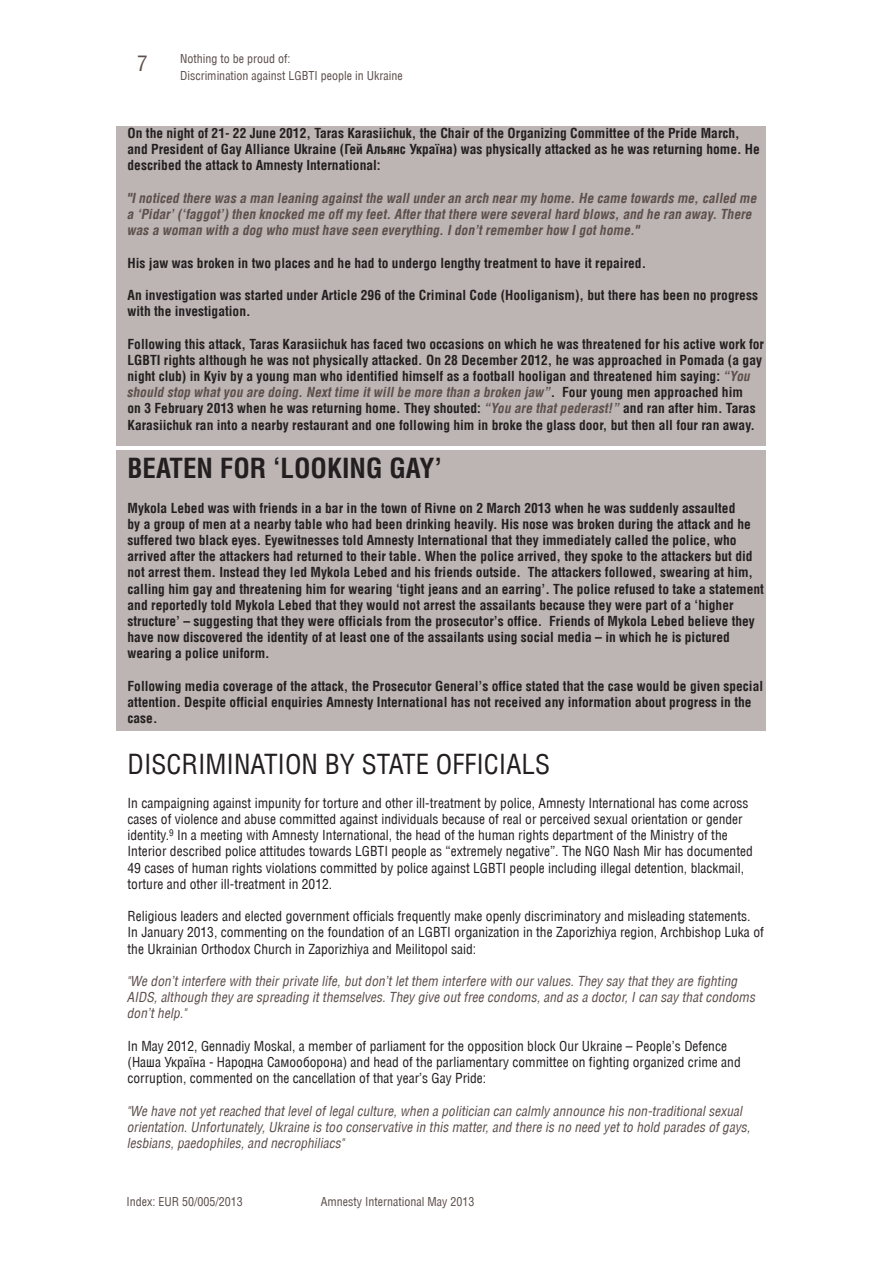
<style>
.page{position:relative;width:893px;height:1263px;background:#fff}
.page>*{position:absolute;margin:0;border:0;box-sizing:border-box;transform-origin:0 0}
.t1{font:27px "AG Letterica Condensed";color:#231f20}
.t2{font:700 27px "AG Letterica Condensed";color:#231f20}
.t3{font:21px "AG Letterica Condensed";color:#5d4f4b}
.осн{font:700 13.5px/16.2px "AG Letterica Condensed";color:#231f20}
.осн-2{font:13.5px/16.2px "AG Letterica Condensed";color:#231f20}
.цитата{font:italic 700 13.5px/16.2px "AG Letterica Condensed";color:#5d4f4b}
.цитата_тонк{font:italic 13.5px/16.2px "AG Letterica Condensed";color:#5d4f4b}
.цитата-2{font:italic 13.5px/16.2px "AG Letterica Condensed";color:#5d4f4b}
.t4{font:12px/16.2px "AG Letterica Condensed";color:#5d4f4b}
.s1{font-style:italic;color:#5d4f4b}
</style>
<div class="page">
<div style="left:116px;top:126px;width:649px;height:319px;background:#bdb5b3"></div>
<div style="left:116px;top:451px;width:649px;height:280px;background:#bdb5b3"></div>
<h2 class="t3" style="left:137px;top:51px;width:12px">7</h2>
<p class="t4" style="left:180px;top:51px;width:224px">Nothing to be proud of:<br>Discrimination against LGBTI people in Ukraine</p>
<p class="осн" style="left:128px;top:125px;width:634px">On the night of 21- 22 June 2012, Taras Karasiichuk, the Chair of the Organizing Committee of the Pride March, and President of Gay Alliance Ukraine (Гей Альянс Україна) was physically attacked as he was returning home. He described the attack to Amnesty International:</p>
<p class="цитата" style="left:128px;top:190px;width:631px">"I noticed there was a man leaning against the wall under an arch near my home. He came towards me, called me a ‘Pidar’ (‘faggot’) then knocked me off my feet. After that there were several hard blows, and he ran away. There was a woman with a dog who must have seen everything. I don’t remember how I got home."</p>
<p class="осн" style="left:128px;top:254px;width:520px">His jaw was broken in two places and he had to undergo lengthy treatment to have it repaired.</p>
<p class="осн" style="left:128px;top:287px;width:632px">An investigation was started under Article 296 of the Criminal Code (Hooliganism), but there has been no progress with the investigation.</p>
<p class="осн" style="left:128px;top:335px;width:638px">Following this attack, Taras Karasiichuk has faced two occasions on which he was threatened for his active work for LGBTI rights although he was not physically attacked. On 28 December 2012, he was approached in Pomada (a gay night club) in Kyiv by a young man who identified himself as a football hooligan and threatened him saying: <span class="s1">“You should stop what you are doing. Next time it will be more than a broken jaw”</span>. Four young men approached him<br>on 3 February 2013 when he was returning home. They shouted: <span class="s1">“You are that pederast!”</span> and ran after him. Taras Karasiichuk ran into a nearby restaurant and one following him in broke the glass door, but then all four ran away.</p>
<p class="t2" style="left:128px;top:452px;width:316px">BEATEN FOR ‘LOOKING GAY’</p>
<p class="осн" style="left:128px;top:499px;width:638px">Mykola Lebed was with friends in a bar in the town of Rivne on 2 March 2013 when he was suddenly assaulted<br>by a group of men at a nearby table who had been drinking heavily. His nose was broken during the attack and he suffered two black eyes. Eyewitnesses told Amnesty International that they immediately called the police, who arrived after the attackers had returned to their table. When the police arrived, they spoke to the attackers but did not arrest them. Instead they led Mykola Lebed and his friends outside. The attackers followed, swearing at him, calling him gay and threatening him for wearing ‘tight jeans and an earring’. The police refused to take a statement and reportedly told Mykola Lebed that they would not arrest the assailants because they were part of a ‘higher structure’ – suggesting that they were officials from the prosecutor’s office. Friends of Mykola Lebed believe they have now discovered the identity of at least one of the assailants using social media – in which he is pictured wearing a police uniform.</p>
<p class="осн" style="left:128px;top:677px;width:637px">Following media coverage of the attack, the Prosecutor General’s office stated that the case would be given special attention. Despite official enquiries Amnesty International has not received any information about progress in the case.</p>
<p class="t1" style="left:128px;top:748px;width:424px">DISCRIMINATION BY STATE OFFICIALS</p>
<p class="осн-2" style="left:128px;top:795px;width:627px">In campaigning against impunity for torture and other ill-treatment by police, Amnesty International has come across cases of violence and abuse committed against individuals because of real or perceived sexual orientation or gender identity.<sup>9</sup> In a meeting with Amnesty International, the head of the human rights department of the Ministry of the Interior described police attitudes towards LGBTI people as “extremely negative”. The NGO Nash Mir has documented 49 cases of human rights violations committed by police against LGBTI people including illegal detention, blackmail, torture and other ill-treatment in 2012.</p>
<p class="осн-2" style="left:128px;top:908px;width:638px">Religious leaders and elected government officials frequently make openly discriminatory and misleading statements.<br>In January 2013, commenting on the foundation of an LGBTI organization in the Zaporizhiya region, Archbishop Luka of the Ukrainian Orthodox Church in Zaporizhiya and Meilitopol said:</p>
<p class="цитата-2" style="left:128px;top:973px;width:630px">"We don’t interfere with their private life, but don’t let them interfere with our values. They say that they are fighting<br>AIDS, although they are spreading it themselves. They give out free condoms, and as a doctor, I can say that condoms don’t help."</p>
<p class="осн-2" style="left:128px;top:1038px;width:615px">In May 2012, Gennadiy Moskal, a member of parliament for the opposition block Our Ukraine – People’s Defence (Наша Україна - Народна Самооборона) and head of the parliamentary committee on fighting organized crime and corruption, commented on the cancellation of that year’s Gay Pride:</p>
<p class="цитата_тонк" style="left:128px;top:1102px;width:625px">"We have not yet reached that level of legal culture, when a politician can calmly announce his non-traditional sexual orientation. Unfortunately, Ukraine is too conservative in this matter, and there is no need yet to hold parades of gays, lesbians, paedophiles, and necrophiliacs"</p>
<p class="t4" style="left:126px;top:1194px;width:118px">Index: EUR 50/005/2013</p>
<p class="t4" style="left:321px;top:1194px;width:155px">Amnesty International May 2013</p>
</div>
